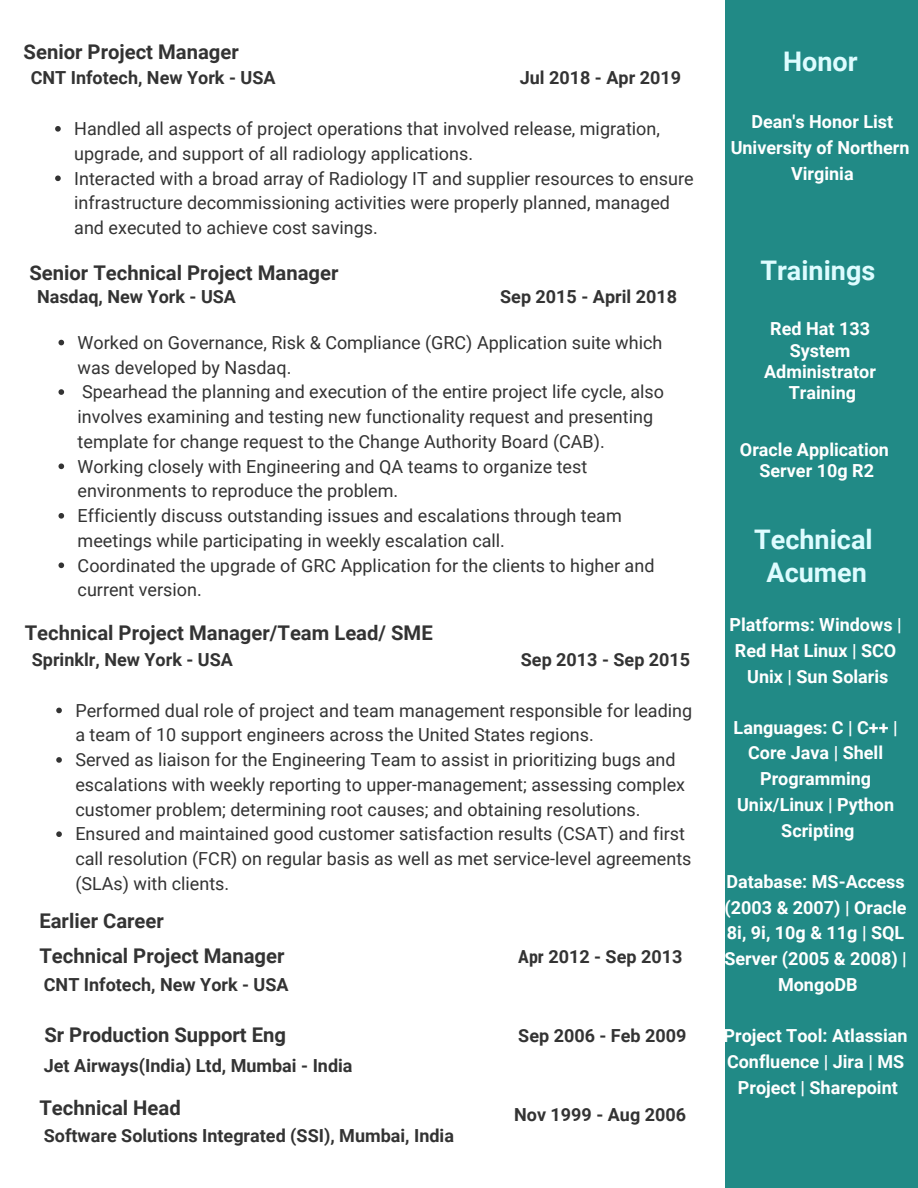
<style>
.page{position:relative;width:918px;height:1188px;background:#fff}
.page>*{position:absolute;margin:0;border:0;box-sizing:border-box;transform-origin:0 0}
.t1{font:700 27px/32.7px "Roboto";color:#defcff;text-align:center}
.t2{font:700 20.25px "Roboto";color:#333}
.t3{font:18px/24.8px "Roboto";color:#333}
.t4{font:700 18px/25.8px "Roboto";color:#fff;text-align:center}
.t5{font:700 18px "Roboto";color:#333}
.s1{font-family:"Roboto Condensed"}
</style>
<div class="page">
<svg style="left:56px;top:708px;width:6px;height:5px"></svg>
<svg style="left:56px;top:757px;width:6px;height:6px"></svg>
<svg style="left:56px;top:831px;width:6px;height:6px"></svg>
<div style="left:726px;top:0;width:192px;height:1188px;background:#218a86"></div>
<svg style="left:58px;top:340px;width:6px;height:5px"></svg>
<svg style="left:58px;top:389px;width:6px;height:6px"></svg>
<svg style="left:58px;top:464px;width:6px;height:5px"></svg>
<svg style="left:58px;top:513px;width:6px;height:6px"></svg>
<svg style="left:58px;top:562px;width:6px;height:6px"></svg>
<svg style="left:55px;top:126px;width:6px;height:6px"></svg>
<svg style="left:55px;top:176px;width:6px;height:5px"></svg>
<p class="t2" style="left:24px;top:37px;width:217px">Senior Project Manager</p>
<p class="t5" style="left:31px;top:65px;width:246px">CNT Infotech, New York - USA</p>
<p class="t3" style="left:74px;top:116px;width:621px">Handled all aspects of project operations that involved release, migration, upgrade, and support of all radiology applications.<br>Interacted with a broad array of Radiology IT and supplier resources to ensure infrastructure decommissioning activities were properly planned, managed and executed to achieve cost savings.</p>
<p class="t5" style="left:520px;top:65px;width:163px">Jul 2018 - Apr 2019</p>
<p class="t2" style="left:29px;top:259px;width:311px">Senior Technical Project Manager</p>
<p class="t5" style="left:37px;top:284px;width:201px">Nasdaq, New York - USA</p>
<p class="t3" style="left:78px;top:329px;width:588px">Worked on Governance, Risk &amp; Compliance (GRC) Application suite which was developed by Nasdaq.<br>Spearhead the planning and execution of the entire project life cycle, also involves examining and testing new functionality request and presenting template for change request to the Change Authority Board (CAB).<br>Working closely with Engineering and QA teams to organize test environments to reproduce the problem.<br>Efficiently discuss outstanding issues and escalations through team meetings while participating in weekly escalation call.<br>Coordinated the upgrade of GRC Application for the clients to higher and current version.</p>
<p class="t5" style="left:500px;top:284px;width:178px">Sep 2015 - April 2018</p>
<p class="t2" style="left:25px;top:619px;width:410px">Technical Project Manager/Team Lead/ SME</p>
<p class="t5" style="left:32px;top:647px;width:203px">Sprinklr, New York - USA</p>
<p class="t3" style="left:75px;top:697px;width:618px">Performed dual role of project and team management responsible for leading a team of 10 support engineers across the United States regions.<br>Served as liaison for the Engineering Team to assist in prioritizing bugs and escalations with weekly reporting to upper-management; assessing complex customer problem; determining root causes; and obtaining resolutions.<br>Ensured and maintained good customer satisfaction results (CSAT) and first call resolution (FCR) on regular basis as well as met service-level agreements (SLAs) with clients.</p>
<p class="t5" style="left:521px;top:647px;width:171px">Sep 2013 - Sep 2015</p>
<p class="t2" style="left:39px;top:907px;width:126px">Earlier Career</p>
<p class="t2" style="left:39px;top:942px;width:247px">Technical Project Manager</p>
<p class="t5" style="left:518px;top:944px;width:166px"><span class="s1">Apr</span> 2012 - Sep 2013</p>
<p class="t5" style="left:44px;top:972px;width:246px">CNT Infotech, New York - USA</p>
<p class="t2" style="left:44px;top:1020px;width:243px">Sr Production Support Eng</p>
<p class="t5" style="left:44px;top:1053px;width:310px">Jet Airways(India) Ltd, Mumbai - India</p>
<p class="t2" style="left:39px;top:1093px;width:143px">Technical Head</p>
<p class="t5" style="left:44px;top:1123px;width:412px">Software Solutions Integrated (SSI), Mumbai, India</p>
<p class="t5" style="left:518px;top:1023px;width:170px">Sep 2006 - Feb 2009</p>
<p class="t5" style="left:514px;top:1101px;width:174px">Nov 1999 - Aug 2006</p>
<h1 class="t1" style="left:783px;top:44px;width:76px">Honor</h1>
<p class="t4" style="left:731px;top:108px;width:180px">Dean's Honor List<br>University of Northern<br>Virginia</p>
<h1 class="t1" style="left:760px;top:253px;width:116px">Trainings</h1>
<p class="t4" style="left:764px;top:318px;width:113px;line-height:21.3px">Red Hat 133<br>System<br>Administrator<br>Training</p>
<p class="t4" style="left:740px;top:438px;width:151px;line-height:21.3px">Oracle Application<br>Server 10g R2</p>
<h1 class="t1" style="left:754px;top:522px;width:120px">Technical<br>Acumen</h1>
<p class="t4" style="left:730px;top:611px;width:174px">Platforms: Windows |<br>Red Hat Linux | SCO<br>Unix | Sun Solaris</p>
<p class="t4" style="left:734px;top:714px;width:166px">Languages: C | C++ |<br>Core Java | Shell<br>Programming<br>Unix/Linux | Python<br>Scripting</p>
<p class="t4" style="left:724px;top:868px;width:184px">Database: MS-Access (2003 &amp; 2007) | Oracle<br>8i, 9i, 10g &amp; 11g | SQL<br>Server (2005 &amp; 2008) |<br>MongoDB</p>
<p class="t4" style="left:724px;top:1022px;width:186px">Project Tool: Atlassian<br>Confluence | Jira | MS<br>Project | Sharepoint</p>
</div>
